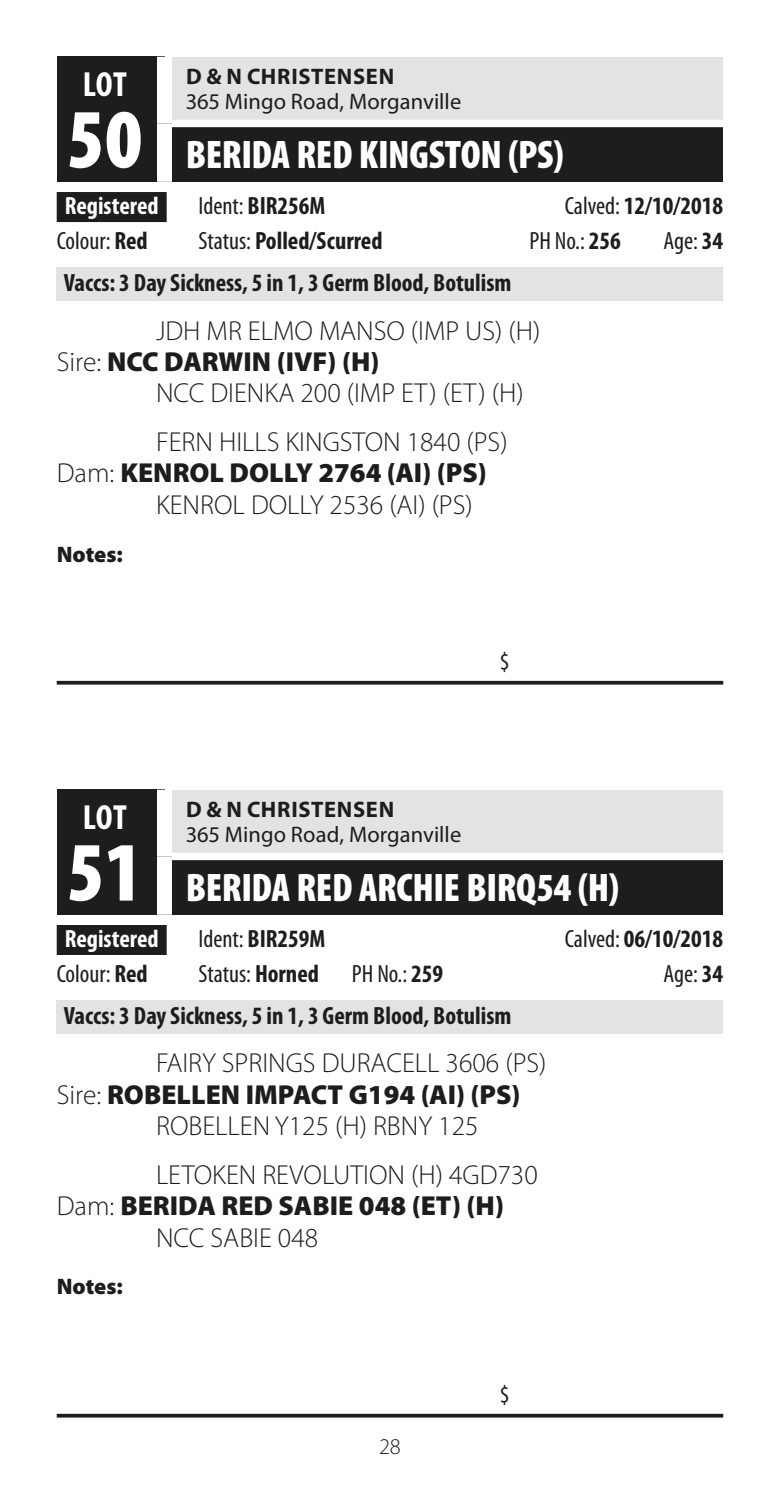
<style>
.page{position:relative;width:780px;height:1489px;background:#fff}
.page>*{position:absolute;margin:0;border:0;box-sizing:border-box;transform-origin:0 0}
.t1{font:900 condensed 85px "Myriad Pro";color:#fff}
.t2{font:900 condensed 40px "Myriad Pro";letter-spacing:-.01em;color:#fff}
.t3{font:700 condensed 35px "Myriad Pro";letter-spacing:.005em;color:#fff}
.t4{font:300 27.5px/31.2px "Myriad Pro";color:#1d1d1b}
.t5{font:900 27.5px "Myriad Pro";color:#1d1d1b}
.t6{font:700 condensed 25px "Myriad Pro";color:#1d1d1b}
.t7{font:condensed 25px "Myriad Pro";color:#1d1d1b}
.t8{font:700 condensed 25px "Myriad Pro";color:#fff}
.t9{font:22.5px "Myriad Pro";letter-spacing:.005em;color:#1d1d1b}
.t10{font:700 22.5px "Myriad Pro";letter-spacing:.03em;color:#1d1d1b}
.t11{font:900 22.5px "Myriad Pro";color:#1d1d1b}
.t12{font:300 22.5px "Myriad Pro";color:#1d1d1b}
.s1{font-weight:400}
.s2{font-weight:700}
.s3{font-weight:900}
.s4{font-weight:300}
</style>
<div class="page">
<div style="left:57px;top:192px;width:110px;height:30px;background:#1d1d1b"></div>
<div style="left:57px;top:267px;width:666px;height:34px;background:#e3e3e3"></div>
<div style="left:57px;top:57px;width:107px;height:125px;background:#1d1d1b"></div>
<div style="left:164px;top:57px;width:559px;height:66px;background:#e3e3e3"></div>
<div style="left:164px;top:123px;width:559px;height:59px;background:#1d1d1b"></div>
<div style="left:157px;top:57px;width:15px;height:66px;background:#fff"></div>
<div style="left:157px;top:123px;width:15px;height:59px;background:#fff"></div>
<div style="left:172px;top:120px;width:551px;height:7px;background:#fff"></div>
<svg style="left:57px;top:680px;width:666px;height:4px;fill:#1d1d1b"></svg>
<div style="left:57px;top:924px;width:110px;height:30px;background:#1d1d1b"></div>
<div style="left:57px;top:999px;width:666px;height:34px;background:#e3e3e3"></div>
<div style="left:57px;top:789px;width:107px;height:125px;background:#1d1d1b"></div>
<div style="left:164px;top:789px;width:559px;height:67px;background:#e3e3e3"></div>
<div style="left:164px;top:856px;width:559px;height:58px;background:#1d1d1b"></div>
<div style="left:157px;top:789px;width:15px;height:67px;background:#fff"></div>
<div style="left:157px;top:856px;width:15px;height:58px;background:#fff"></div>
<div style="left:172px;top:852px;width:551px;height:8px;background:#fff"></div>
<svg style="left:57px;top:1413px;width:666px;height:4px;fill:#1d1d1b"></svg>
<p class="t3" style="left:83px;top:62px;width:46px">LOT</p>
<h1 class="t1" style="left:67px;top:85px;width:77px">50</h1>
<p class="t10" style="left:186px;top:62px;width:210px">D &amp; N CHRISTENSEN</p>
<p class="t9" style="left:186px;top:88px;width:277px">365 Mingo Road, Morganville</p>
<h2 class="t2" style="left:186px;top:129px;width:379px">BERIDA RED KINGSTON (PS)</h2>
<p class="t8" style="left:65px;top:190px;width:95px">Registered</p>
<p class="t6" style="left:198px;top:190px;width:128px"><span class="s1">Ident:</span> BIR256M</p>
<p class="t6" style="left:564px;top:190px;width:160px"><span class="s1">Calved:</span> 12/10/2018</p>
<p class="t7" style="left:57px;top:227px;width:93px">Colour: <span class="s2">Red</span></p>
<p class="t6" style="left:198px;top:225px;width:185px"><span class="s1">Status:</span> Polled/Scurred</p>
<p class="t7" style="left:529px;top:227px;width:93px">PH No.: <span class="s2">256</span></p>
<p class="t7" style="left:663px;top:227px;width:61px">Age: <span class="s2">34</span></p>
<p class="t6" style="left:64px;top:267px;width:449px">Vaccs: 3 Day Sickness, 5 in 1, 3 Germ Blood, Botulism</p>
<p class="t4" style="left:57px;top:314px;width:485px;text-indent:99px">JDH MR ELMO MANSO (IMP US) (H)<br>Sire: <span class="s3">NCC DARWIN (IVF) (H)</span></p>
<p class="t4" style="left:156px;top:368px;width:369px;line-height:49px">NCC DIENKA 200 (IMP ET) (ET) (H)<br>FERN HILLS KINGSTON 1840 (PS)</p>
<p class="t4" style="left:156px;top:457px;width:332px;text-indent:-99px">Dam: <span class="s3">KENROL DOLLY 2764 (AI) (PS)<br></span>KENROL DOLLY 2536 (AI) (PS)</p>
<p class="t11" style="left:57px;top:539px;width:68px">Notes:</p>
<p class="t3" style="left:83px;top:795px;width:46px">LOT</p>
<h1 class="t1" style="left:67px;top:817px;width:77px">51</h1>
<p class="t7" style="left:500px;top:648px;width:11px">$</p>
<p class="t10" style="left:186px;top:795px;width:210px">D &amp; N CHRISTENSEN</p>
<p class="t9" style="left:186px;top:820px;width:277px">365 Mingo Road, Morganville</p>
<h2 class="t2" style="left:186px;top:861px;width:434px">BERIDA RED ARCHIE BIRQ54 (H)</h2>
<p class="t8" style="left:65px;top:922px;width:95px">Registered</p>
<p class="t6" style="left:198px;top:922px;width:128px"><span class="s1">Ident:</span> BIR259M</p>
<p class="t6" style="left:564px;top:922px;width:160px"><span class="s1">Calved:</span> 06/10/2018</p>
<p class="t7" style="left:57px;top:960px;width:93px">Colour: <span class="s2">Red</span></p>
<p class="t7" style="left:198px;top:960px;width:122px">Status: <span class="s2">Horned</span></p>
<p class="t7" style="left:352px;top:960px;width:93px">PH No.: <span class="s2">259</span></p>
<p class="t7" style="left:663px;top:960px;width:61px">Age: <span class="s2">34</span></p>
<p class="t6" style="left:64px;top:999px;width:449px">Vaccs: 3 Day Sickness, 5 in 1, 3 Germ Blood, Botulism</p>
<p class="t4" style="left:156px;top:1047px;width:392px">FAIRY SPRINGS DURACELL 3606 (PS)</p>
<p class="t5" style="left:57px;top:1076px;width:465px"><span class="s4">Sire:</span> ROBELLEN IMPACT G194 (AI) (PS)</p>
<p class="t4" style="left:156px;top:1109px;width:324px">ROBELLEN Y125 (H) RBNY 125</p>
<p class="t4" style="left:156px;top:1158px;width:383px">LETOKEN REVOLUTION (H) 4GD730</p>
<p class="t5" style="left:57px;top:1187px;width:449px"><span class="s4">Dam:</span> BERIDA RED SABIE 048 (ET) (H)</p>
<p class="t4" style="left:156px;top:1221px;width:164px">NCC SABIE 048</p>
<p class="t11" style="left:57px;top:1271px;width:68px">Notes:</p>
<p class="t12" style="left:379px;top:1432px;width:23px">28</p>
<p class="t7" style="left:500px;top:1381px;width:11px">$</p>
</div>
